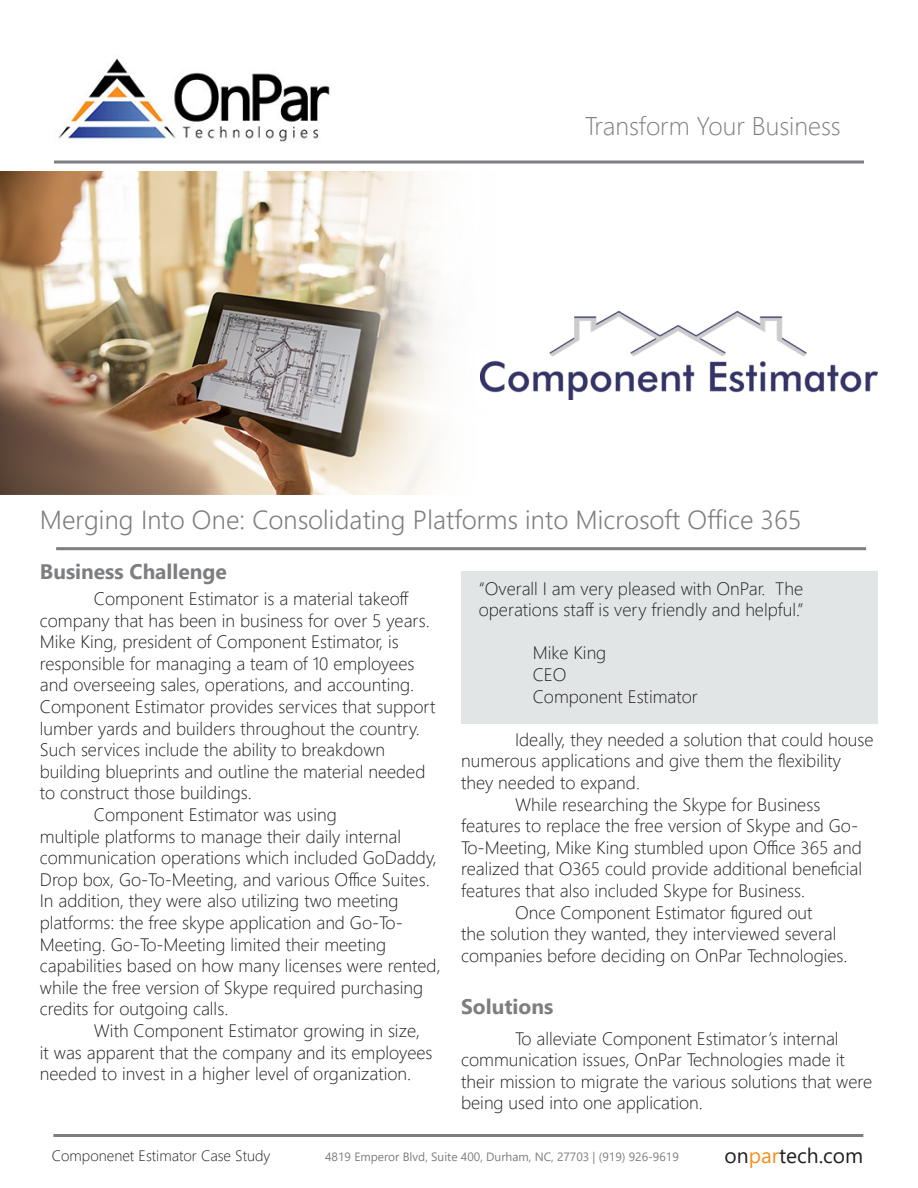
<style>
.page{position:relative;width:918px;height:1188px;background:#fff}
.page>*{position:absolute;margin:0;border:0;box-sizing:border-box;transform-origin:0 0}
.t1{font:300 25.5px "Malgun Gothic";color:#7d7e81}
.t2{font:300 25.5px "Segoe UI";color:#7d7e81}
.t3{font:700 21px "Segoe UI";color:#7d7e81}
.t4{font:21px "Segoe UI";color:#231f20}
.t5{font:300 18px/21.6px "Segoe UI";color:#231f20}
.t6{font:300 15px "Segoe UI";color:#231f20}
.t7{font:12px "Segoe UI";color:#7d7e81}
.s1{color:#f78f1e}
</style>
<div class="page">
<img style="left:58px;top:58px;width:272px;height:84px">
<svg style="left:54px;top:160px;width:810px;height:4px;background:#9d9ea0"></svg>
<hr style="left:56px;top:547px;width:810px;height:3px;background:#7d7e81">
<hr style="left:53px;top:1134px;width:810px;height:3px;background:#7d7e81">
<div style="left:461px;top:571px;width:417px;height:153px;background:#e1e5e6"></div>
<img style="left:0;top:171px;width:439px;height:324px">
<img style="left:480px;top:312px;width:398px;height:87px">
<p class="t2" style="left:585px;top:102px;width:258px">Transform Your Business</p>
<p class="t1" style="left:40px;top:505px;width:763px">Merging Into One: Consolidating Platforms into Microsoft Office 365</p>
<p class="t3" style="left:40px;top:552px;width:189px">Business Challenge</p>
<p class="t5" style="left:40px;top:586px;width:397px;text-indent:54px">Component Estimator is a material takeoff company that has been in business for over 5 years.<br>Mike King, president of Component Estimator, is responsible for managing a team of 10 employees and overseeing sales, operations, and accounting.<br>Component Estimator provides services that support lumber yards and builders throughout the country.<br>Such services include the ability to breakdown building blueprints and outline the material needed to construct those buildings.</p>
<p class="t5" style="left:40px;top:802px;width:402px;text-indent:54px">Component Estimator was using<br>multiple platforms to manage their daily internal communication operations which included GoDaddy, Drop box, Go-To-Meeting, and various Office Suites.<br>In addition, they were also utilizing two meeting platforms: the free skype application and Go-To-Meeting. Go-To-Meeting limited their meeting capabilities based on how many licenses were rented, while the free version of Skype required purchasing credits for outgoing calls.</p>
<p class="t5" style="left:40px;top:1018px;width:394px;text-indent:54px">With Component Estimator growing in size, it was apparent that the company and its employees needed to invest in a higher level of organization.</p>
<p class="t5" style="left:479px;top:576px;width:326px">“Overall I am very pleased with OnPar. The operations staff is very friendly and helpful.”</p>
<p class="t5" style="left:533px;top:640px;width:75px">Mike King</p>
<p class="t5" style="left:533px;top:662px;width:35px">CEO</p>
<p class="t5" style="left:533px;top:684px;width:166px">Component Estimator</p>
<p class="t5" style="left:461px;top:727px;width:414px;text-indent:54px">Ideally, they needed a solution that could house numerous applications and give them the flexibility they needed to expand.</p>
<p class="t5" style="left:461px;top:792px;width:402px;text-indent:54px">While researching the Skype for Business features to replace the free version of Skype and Go-To-Meeting, Mike King stumbled upon Office 365 and realized that O365 could provide additional beneficial features that also included Skype for Business.</p>
<p class="t5" style="left:461px;top:900px;width:388px;text-indent:54px">Once Component Estimator figured out<br>the solution they wanted, they interviewed several companies before deciding on OnPar Technologies.</p>
<p class="t3" style="left:461px;top:987px;width:94px">Solutions</p>
<p class="t5" style="left:461px;top:1026px;width:413px;text-indent:54px">To alleviate Component Estimator’s internal communication issues, OnPar Technologies made it their mission to migrate the various solutions that were being used into one application.</p>
<p class="t6" style="left:52px;top:1142px;width:220px">Componenet Estimator Case Study</p>
<p class="t7" style="left:325px;top:1145px;width:355px">4819 Emperor Blvd, Suite 400, Durham, NC, 27703 | (919) 926-9619</p>
<p class="t4" style="left:725px;top:1136px;width:140px">on<span class="s1">par</span>tech.com</p>
</div>
